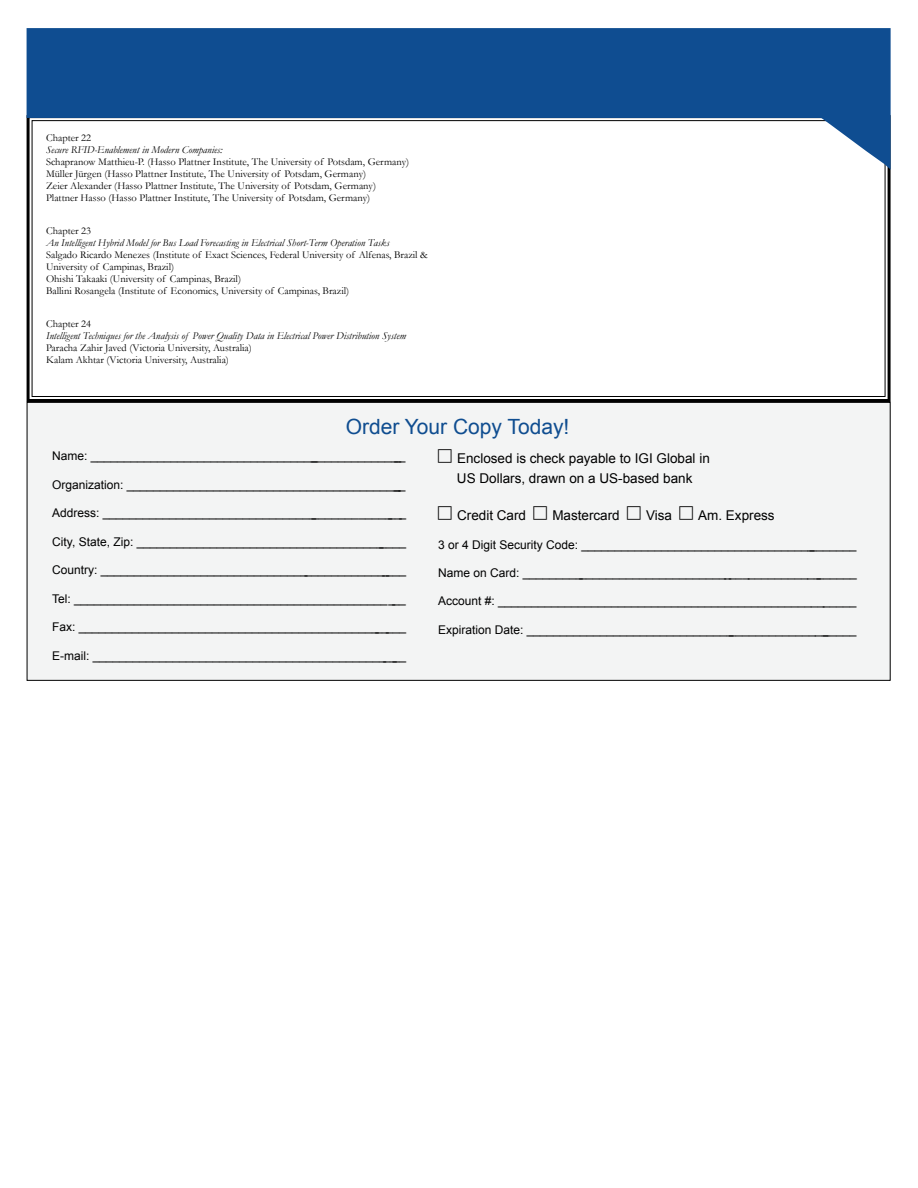
<style>
.page{position:relative;width:918px;height:1188px;background:#fff}
.page>*{position:absolute;margin:0;border:0;box-sizing:border-box;transform-origin:0 0}
.t1{font:21px "Arial";color:#0f4d90}
.t2{font:13.5px/19.5px "Arial";color:#000}
.t3{font:12px "Arial";color:#000}
.t4{font:10.5px/12px "Garamond";color:#000}
.t5{font:italic 10.5px "Garamond";color:#000}
</style>
<div class="page">
<svg style="left:26px;top:114px;width:865px;height:290px"></svg>
<svg style="left:27px;top:28px;width:864px;height:141px;fill:#0f4d91"></svg>
<div style="left:27px;top:402px;width:863px;height:278px;background:#f3f4f4"></div>
<p class="t4" style="left:46px;top:132px;width:47px">Chapter 22</p>
<p class="t5" style="left:46px;top:143px;width:178px">Secure RFID-Enablement in Modern Companies:</p>
<p class="t4" style="left:46px;top:156px;width:365px">Schapranow Matthieu-P. (Hasso Plattner Institute, The University of Potsdam, Germany)<br>Müller Jürgen (Hasso Plattner Institute, The University of Potsdam, Germany)<br>Zeier Alexander (Hasso Plattner Institute, The University of Potsdam, Germany)<br>Plattner Hasso (Hasso Plattner Institute, The University of Potsdam, Germany)</p>
<p class="t4" style="left:46px;top:225px;width:47px">Chapter 23</p>
<p class="t5" style="left:46px;top:236px;width:345px">An Intelligent Hybrid Model for Bus Load Forecasting in Electrical Short-Term Operation Tasks</p>
<p class="t4" style="left:46px;top:249px;width:383px">Salgado Ricardo Menezes (Institute of Exact Sciences, Federal University of Alfenas, Brazil &amp; University of Campinas, Brazil)<br>Ohishi Takaaki (University of Campinas, Brazil)<br>Ballini Rosangela (Institute of Economics, University of Campinas, Brazil)</p>
<p class="t4" style="left:46px;top:318px;width:47px">Chapter 24</p>
<p class="t5" style="left:46px;top:329px;width:362px">Intelligent Techniques for the Analysis of Power Quality Data in Electrical Power Distribution System</p>
<p class="t4" style="left:46px;top:342px;width:207px">Paracha Zahir Javed (Victoria University, Australia)<br>Kalam Akhtar (Victoria University, Australia)</p>
<h1 class="t1" style="left:346px;top:412px;width:225px">Order Your Copy Today!</h1>
<p class="t3" style="left:52px;top:448px;width:355px">Name: ________________________________________________</p>
<p class="t3" style="left:52px;top:477px;width:355px">Organization: __________________________________________</p>
<p class="t3" style="left:52px;top:505px;width:356px">Address: _______________________________________________</p>
<p class="t3" style="left:52px;top:534px;width:355px">City, State, Zip: _________________________________________</p>
<p class="t3" style="left:52px;top:562px;width:355px">Country: _______________________________________________</p>
<p class="t3" style="left:52px;top:591px;width:355px">Tel: __________________________________________________</p>
<p class="t3" style="left:52px;top:619px;width:355px">Fax: __________________________________________________</p>
<p class="t3" style="left:52px;top:648px;width:355px">E-mail: ________________________________________________</p>
<p class="t2" style="left:457px;top:449px;width:254px">Enclosed is check payable to IGI Global in<br>US Dollars, drawn on a US-based bank</p>
<p class="t2" style="left:457px;top:506px;width:70px">Credit Card</p>
<p class="t2" style="left:552px;top:506px;width:69px">Mastercard</p>
<p class="t2" style="left:646px;top:506px;width:28px">Visa</p>
<p class="t2" style="left:698px;top:506px;width:78px">Am. Express</p>
<p class="t3" style="left:438px;top:536px;width:420px">3 or 4 Digit Security Code: __________________________________________</p>
<p class="t3" style="left:438px;top:565px;width:420px">Name on Card: ____________________________________________________</p>
<p class="t3" style="left:438px;top:593px;width:420px">Account #: ______________________________________________________</p>
<p class="t3" style="left:438px;top:622px;width:420px">Expiration Date: ______________________________________________ _____</p>
</div>
